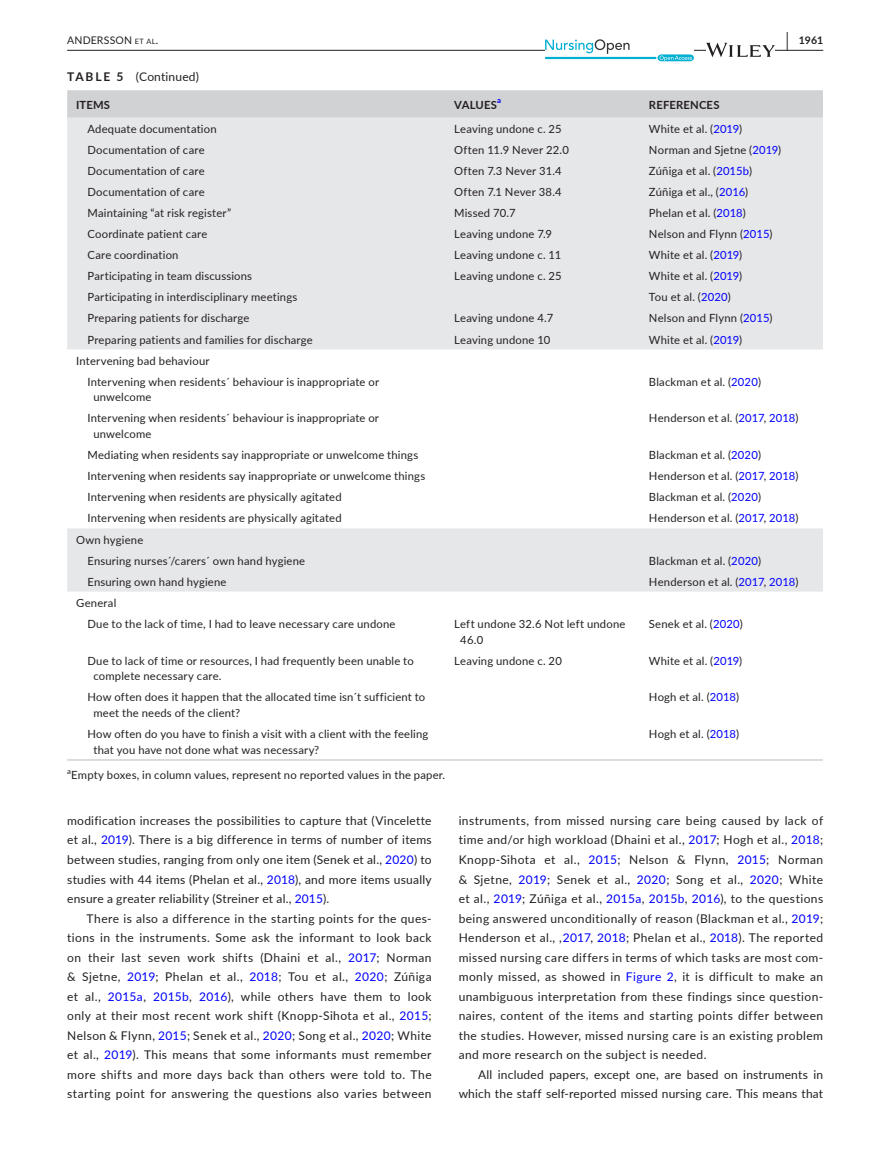
<style>
.page{position:relative;width:893px;height:1174px;background:#fff}
.page>*{position:absolute;margin:0;border:0;box-sizing:border-box;transform-origin:0 0}
.t1{font:700 19.5px "Lato";color:#231f20;scale:.48 1}
.t2{font:12px/19.5px "Lato";letter-spacing:.02em;color:#231f20;text-align:justify}
.t3{font:11.25px/15.8px "Lato";letter-spacing:.015em;color:#231f20}
.t4{font:700 11.25px "Lato";letter-spacing:.015em;color:#231f20}
.t5{font:10.5px "Lato";letter-spacing:.02em;color:#231f20}
.t6{font:700 10.5px "Lato";color:#231f20}
.t7{font:700 7.8px "Lato";color:#00f}
.t8{font:7.8px "Lato";color:#231f20}
.s1{font-size:7.35px}
.s2{font-weight:700}
.s3{color:#00f}
</style>
<div class="page">
<hr style="left:67px;top:50px;width:756px;height:1px;background:#231f20">
<svg style="left:545px;top:39px;width:149px;height:22px"></svg>
<svg style="left:706px;top:43px;width:69px;height:14px"></svg>
<svg style="left:67px;top:90px;width:756px;height:28px;background:#d1d2d4"></svg>
<svg style="left:67px;top:118px;width:756px;height:473px;fill:#e6e7e9"></svg>
<hr style="left:67px;top:759px;width:378px;height:1px;background:#d1d2d4">
<hr style="left:445px;top:759px;width:195px;height:1px;background:#d1d2d4">
<hr style="left:640px;top:759px;width:183px;height:1px;background:#d1d2d4">
<h1 class="t1" style="left:786px;top:25px;width:7px">|</h1>
<p class="t5" style="left:67px;top:33px;width:93px">ANDERSSON <span class="s1">et al</span>.</p>
<p class="t6" style="left:799px;top:33px;width:26px">1961</p>
<p class="t2" style="left:67px;top:67px;width:133px"><span class="s2">TABLE 5</span> (Continued)</p>
<p class="t4" style="left:76px;top:96px;width:35px">ITEMS</p>
<p class="t4" style="left:454px;top:96px;width:44px">VALUES</p>
<p class="t7" style="left:497px;top:95px;width:5px">a</p>
<p class="t4" style="left:649px;top:96px;width:72px">REFERENCES</p>
<p class="t3" style="left:87px;top:120px;width:131px">Adequate documentation</p>
<p class="t3" style="left:454px;top:120px;width:109px">Leaving undone c. 25</p>
<p class="t3" style="left:649px;top:120px;width:95px">White et al. (<span class="s3">2019</span>)</p>
<p class="t3" style="left:87px;top:141px;width:119px">Documentation of care</p>
<p class="t3" style="left:454px;top:141px;width:116px">Often 11.9 Never 22.0</p>
<p class="t3" style="left:649px;top:141px;width:134px">Norman and Sjetne (<span class="s3">2019</span>)</p>
<p class="t3" style="left:87px;top:162px;width:119px">Documentation of care</p>
<p class="t3" style="left:454px;top:162px;width:109px">Often 7.3 Never 31.4</p>
<p class="t3" style="left:649px;top:162px;width:105px">Zúñiga et al. (<span class="s3">2015b</span>)</p>
<p class="t3" style="left:87px;top:184px;width:119px">Documentation of care</p>
<p class="t3" style="left:454px;top:184px;width:109px">Often 7.1 Never 38.4</p>
<p class="t3" style="left:649px;top:184px;width:101px">Zúñiga et al., (<span class="s3">2016</span>)</p>
<p class="t3" style="left:87px;top:205px;width:145px">Maintaining “at risk register”</p>
<p class="t3" style="left:454px;top:205px;width:63px">Missed 70.7</p>
<p class="t3" style="left:649px;top:205px;width:98px">Phelan et al. (<span class="s3">2018</span>)</p>
<p class="t3" style="left:87px;top:226px;width:122px">Coordinate patient care</p>
<p class="t3" style="left:454px;top:226px;width:99px">Leaving undone 7.9</p>
<p class="t3" style="left:649px;top:226px;width:125px">Nelson and Flynn (<span class="s3">2015</span>)</p>
<p class="t3" style="left:87px;top:247px;width:93px">Care coordination</p>
<p class="t3" style="left:454px;top:247px;width:109px">Leaving undone c. 11</p>
<p class="t3" style="left:649px;top:247px;width:95px">White et al. (<span class="s3">2019</span>)</p>
<p class="t3" style="left:87px;top:268px;width:166px">Participating in team discussions</p>
<p class="t3" style="left:454px;top:268px;width:109px">Leaving undone c. 25</p>
<p class="t3" style="left:649px;top:268px;width:95px">White et al. (<span class="s3">2019</span>)</p>
<p class="t3" style="left:87px;top:289px;width:211px">Participating in interdisciplinary meetings</p>
<p class="t3" style="left:649px;top:289px;width:83px">Tou et al. (<span class="s3">2020</span>)</p>
<p class="t3" style="left:87px;top:310px;width:163px">Preparing patients for discharge</p>
<p class="t3" style="left:454px;top:310px;width:100px">Leaving undone 4.7</p>
<p class="t3" style="left:649px;top:310px;width:125px">Nelson and Flynn (<span class="s3">2015</span>)</p>
<p class="t3" style="left:87px;top:331px;width:227px">Preparing patients and families for discharge</p>
<p class="t3" style="left:454px;top:331px;width:98px">Leaving undone 10</p>
<p class="t3" style="left:649px;top:331px;width:95px">White et al. (<span class="s3">2019</span>)</p>
<p class="t3" style="left:87px;top:349px;width:293px;line-height:21px;text-indent:-11px">Intervening bad behaviour<br>Intervening when residents´ behaviour is inappropriate or</p>
<p class="t3" style="left:93px;top:389px;width:60px">unwelcome</p>
<p class="t3" style="left:649px;top:373px;width:114px">Blackman et al. (<span class="s3">2020</span>)</p>
<p class="t3" style="left:93px;top:410px;width:287px;text-indent:-6px">Intervening when residents´ behaviour is inappropriate or unwelcome</p>
<p class="t3" style="left:649px;top:410px;width:151px">Henderson et al. (<span class="s3">2017</span>, <span class="s3">2018</span>)</p>
<p class="t3" style="left:87px;top:447px;width:332px">Mediating when residents say inappropriate or unwelcome things</p>
<p class="t3" style="left:649px;top:447px;width:114px">Blackman et al. (<span class="s3">2020</span>)</p>
<p class="t3" style="left:87px;top:468px;width:339px">Intervening when residents say inappropriate or unwelcome things</p>
<p class="t3" style="left:649px;top:468px;width:151px">Henderson et al. (<span class="s3">2017</span>, <span class="s3">2018</span>)</p>
<p class="t3" style="left:87px;top:489px;width:256px">Intervening when residents are physically agitated</p>
<p class="t3" style="left:649px;top:489px;width:114px">Blackman et al. (<span class="s3">2020</span>)</p>
<p class="t3" style="left:87px;top:510px;width:256px">Intervening when residents are physically agitated</p>
<p class="t3" style="left:649px;top:510px;width:151px">Henderson et al. (<span class="s3">2017</span>, <span class="s3">2018</span>)</p>
<p class="t3" style="left:87px;top:528px;width:219px;line-height:21px;text-indent:-11px">Own hygiene<br>Ensuring nurses´/carers´ own hand hygiene</p>
<p class="t3" style="left:649px;top:552px;width:114px">Blackman et al. (<span class="s3">2020</span>)</p>
<p class="t3" style="left:87px;top:573px;width:141px">Ensuring own hand hygiene</p>
<p class="t3" style="left:649px;top:573px;width:151px">Henderson et al. (<span class="s3">2017</span>, <span class="s3">2018</span>)</p>
<p class="t3" style="left:87px;top:591px;width:310px;line-height:21px;text-indent:-11px">General<br>Due to the lack of time, I had to leave necessary care undone</p>
<p class="t3" style="left:460px;top:615px;width:167px;text-indent:-6px">Left undone 32.6 Not left undone<br>46.0</p>
<p class="t3" style="left:649px;top:615px;width:95px">Senek et al. (<span class="s3">2020</span>)</p>
<p class="t3" style="left:93px;top:652px;width:322px;text-indent:-6px">Due to lack of time or resources, I had frequently been unable to complete necessary care.</p>
<p class="t3" style="left:454px;top:652px;width:109px">Leaving undone c. 20</p>
<p class="t3" style="left:649px;top:652px;width:95px">White et al. (<span class="s3">2019</span>)</p>
<p class="t3" style="left:93px;top:689px;width:333px;text-indent:-6px">How often does it happen that the allocated time isn´t sufficient to meet the needs of the client?</p>
<p class="t3" style="left:649px;top:689px;width:92px">Hogh et al. (<span class="s3">2018</span>)</p>
<p class="t3" style="left:93px;top:726px;width:336px;text-indent:-6px">How often do you have to finish a visit with a client with the feeling that you have not done what was necessary?</p>
<p class="t3" style="left:649px;top:726px;width:92px">Hogh et al. (<span class="s3">2018</span>)</p>
<p class="t8" style="left:67px;top:765px;width:5px">a</p>
<p class="t3" style="left:71px;top:766px;width:375px">Empty boxes, in column values, represent no reported values in the paper.</p>
<p class="t2" style="left:67px;top:810px;width:366px">modification increases the possibilities to capture that (Vincelette et al., <span class="s3">2019</span>). There is a big difference in terms of number of items between studies, ranging from only one item (Senek et al., <span class="s3">2020</span>) to studies with 44 items (Phelan et al., <span class="s3">2018</span>), and more items usually ensure a greater reliability (Streiner et al., <span class="s3">2015</span>).</p>
<p class="t2" style="left:67px;top:908px;width:366px;text-indent:20px">There is also a difference in the starting points for the ques&shy;tions in the instruments. Some ask the informant to look back on their last seven work shifts (Dhaini et al., <span class="s3">2017</span>; Norman &amp; Sjetne, <span class="s3">2019</span>; Phelan et al., <span class="s3">2018</span>; Tou et al., <span class="s3">2020</span>; Zúñiga et al., <span class="s3">2015a</span>, <span class="s3">2015b</span>, <span class="s3">2016</span>), while others have them to look only at their most recent work shift (Knopp-Sihota et al., <span class="s3">2015</span>; Nelson &amp; Flynn, <span class="s3">2015</span>; Senek et al., <span class="s3">2020</span>; Song et al., <span class="s3">2020</span>; White et al., <span class="s3">2019</span>). This means that some informants must remember more shifts and more days back than others were told to. The starting point for answering the questions also varies between</p>
<p class="t2" style="left:459px;top:810px;width:366px">instruments, from missed nursing care being caused by lack of time and/or high workload (Dhaini et al., <span class="s3">2017</span>; Hogh et al., <span class="s3">2018</span>; Knopp-Sihota et al., <span class="s3">2015</span>; Nelson &amp; Flynn, <span class="s3">2015</span>; Norman &amp; Sjetne, <span class="s3">2019</span>; Senek et al., <span class="s3">2020</span>; Song et al., <span class="s3">2020</span>; White et al., <span class="s3">2019</span>; Zúñiga et al., <span class="s3">2015a</span>, <span class="s3">2015b</span>, <span class="s3">2016</span>), to the questions being answered unconditionally of reason (Blackman et al., <span class="s3">2019</span>; Henderson et al., ,<span class="s3">2017</span>, <span class="s3">2018</span>; Phelan et al., <span class="s3">2018</span>). The reported missed nursing care differs in terms of which tasks are most com&shy;monly missed, as showed in <span class="s3">Figure 2</span>, it is difficult to make an unambiguous interpretation from these findings since question&shy;naires, content of the items and starting points differ between the studies. However, missed nursing care is an existing problem and more research on the subject is needed.</p>
<p class="t2" style="left:459px;top:1064px;width:366px;text-align:right">All included papers, except one, are based on instruments in which the staff self-reported missed nursing care. This means that</p>
</div>
